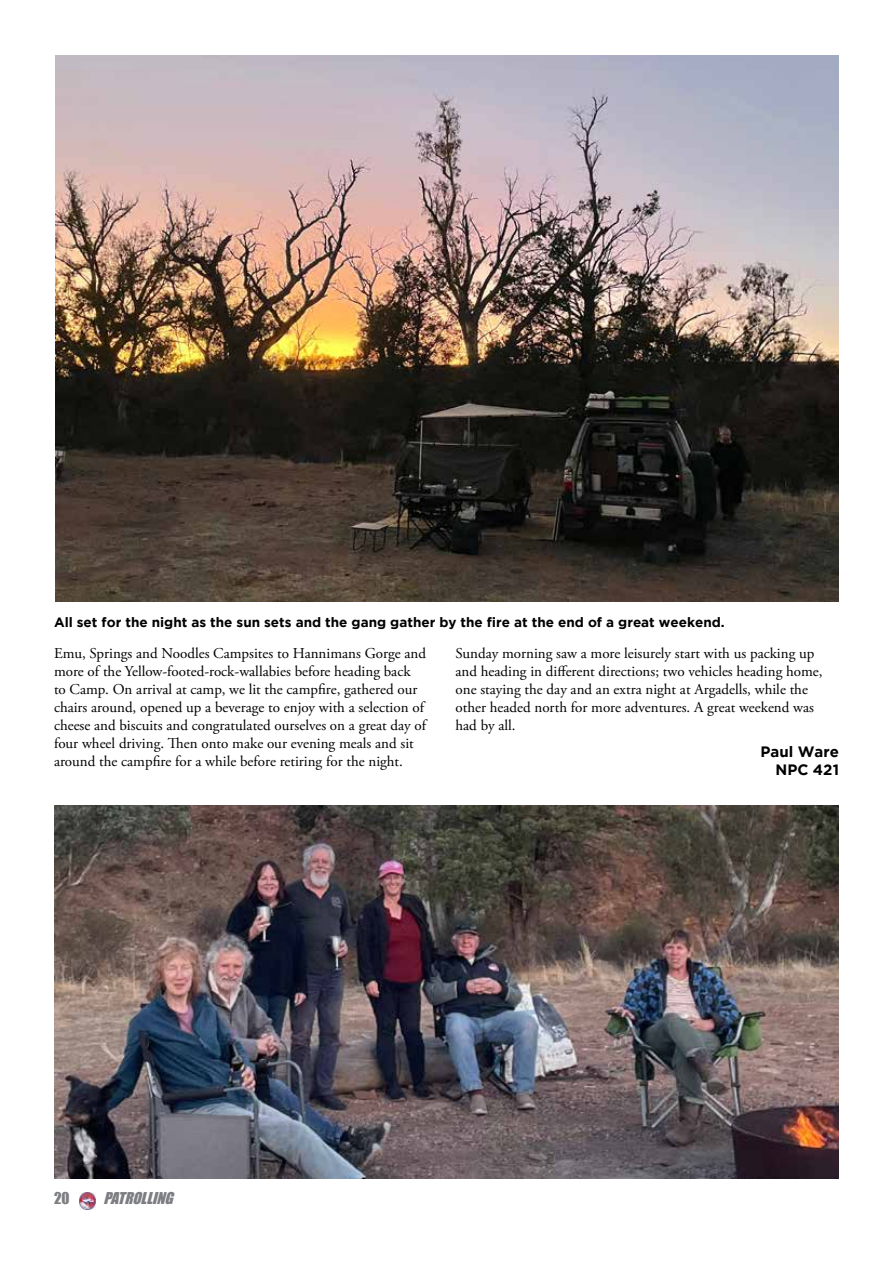
<style>
.page{position:relative;width:893px;height:1263px;background:#fff}
.page>*{position:absolute;margin:0;border:0;box-sizing:border-box;transform-origin:0 0}
.t1{font:15px/18px "Adobe Garamond Pro";color:#000}
.t2{font:700 15px/18px "Gotham";color:#000;text-align:right}
.t3{font:italic 15px "Impact";color:#7c7e81}
.t4{font:15px "Impact";color:#7c7e81}
.t5{font:700 13.5px "Gotham";color:#000}
</style>
<div class="page">
<img style="left:79px;top:1192px;width:17px;height:17px">
<img style="left:56px;top:56px;width:783px;height:546px">
<img style="left:54px;top:806px;width:785px;height:372px">
<p class="t5" style="left:54px;top:614px;width:672px">All set for the night as the sun sets and the gang gather by the fire at the end of a great weekend.</p>
<p class="t1" style="left:54px;top:645px;width:374px">Emu, Springs and Noodles Campsites to Hannimans Gorge and more of the Yellow-footed-rock-wallabies before heading back to Camp. On arrival at camp, we lit the campfire, gathered our chairs around, opened up a beverage to enjoy with a selection of cheese and biscuits and congratulated ourselves on a great day of four wheel driving. Then onto make our evening meals and sit around the campfire for a while before retiring for the night.</p>
<p class="t1" style="left:455px;top:645px;width:369px">Sunday morning saw a more leisurely start with us packing up and heading in different directions; two vehicles heading home, one staying the day and an extra night at Argadells, while the other headed north for more adventures. A great weekend was had by all.</p>
<p class="t2" style="left:760px;top:742px;width:80px">Paul Ware<br>NPC 421</p>
<p class="t4" style="left:54px;top:1186px;width:17px">20</p>
<p class="t3" style="left:104px;top:1186px;width:76px">PATROLLING</p>
</div>
